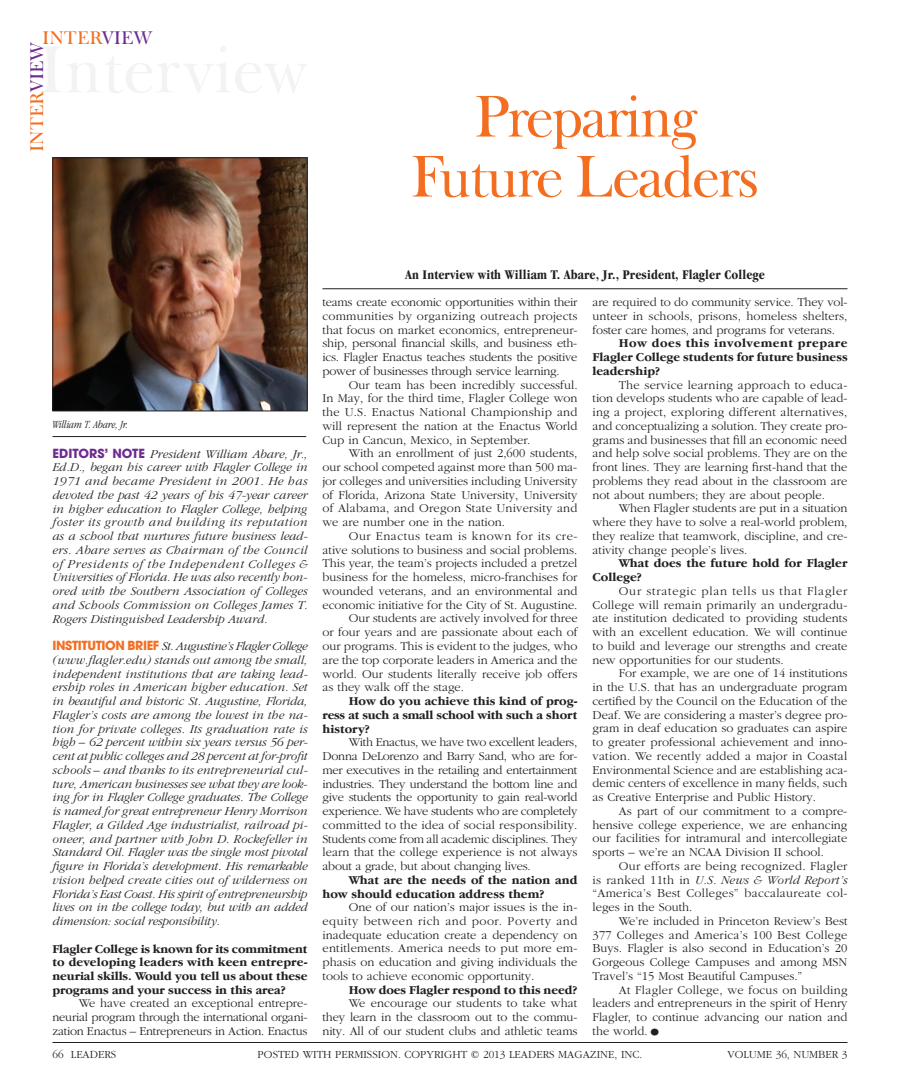
<style>
.page{position:relative;width:900px;height:1080px;background:#fff}
.page>*{position:absolute;margin:0;border:0;box-sizing:border-box;transform-origin:0 0}
.t1{font:60px/60px "Frys Baskerville BT";letter-spacing:-.04em;color:#f36e21;text-align:center}
.t2{font:18.75px "Frys Baskerville BT";color:#f36e21}
.t3{font:700 condensed 13.75px "Garamond";letter-spacing:.01em;color:#231f20}
.t4{font:300 12.5px/13.8px "Garamond";color:#231f20;text-align:justify}
.t5{font:italic 300 12.5px/13.8px "Garamond";color:#231f20;text-align:justify}
.t6{font:700 12.5px/13.8px "Garamond IT Cby BT";color:#231f20;text-align:justify}
.t7{font:300 12.5px "Garamond";letter-spacing:.04em;color:#231f20}
.t8{font:300 11.25px "Garamond";color:#231f20}
.t9{font:italic 300 condensed 11.25px "Garamond";color:#231f20}
.s1{color:#6e2c91}
.s2{font-family:"Avant Garde";font-weight:700;font-style:normal;color:#6e2c91}
.s3{font-family:"Avant Garde";font-weight:700;font-style:normal;color:#f36e21}
.s4{font-style:italic}
.s5{font-size:22.5px}
</style>
<div class="page">
<img style="left:54px;top:160px;width:252px;height:249px">
<div style="left:52px;top:158px;width:256px;height:253px;border:1px solid #231f20"></div>
<hr style="left:52px;top:436px;width:254px;height:1px;background:#231f20">
<hr style="left:322px;top:288px;width:526px;height:1px;background:#231f20">
<hr style="left:52px;top:1042px;width:796px;height:1px;background:#231f20">
<h2 class="t2" style="left:42px;top:26px;width:112px">INTER<span class="s1">VIEW</span></h2>
<h2 class="t2" style="left:25px;top:152px;width:112px;rotate:-90deg">INTER<span class="s1">VIEW</span></h2>
<h1 class="t1" style="left:410px;top:85px;width:351px">Preparing<br>Future Leaders</h1>
<p class="t9" style="left:52px;top:418px;width:77px">William T. Abare, Jr.</p>
<p class="t5" style="left:52px;top:447px;width:257px"><span class="s2">EDITORS’ NOTE</span> President William Abare, Jr., Ed.D., began his career with Flagler College in 1971 and became President in 2001. He has devoted the past 42 years of his 47-year career in higher education to Flagler College, helping foster its growth and building its reputation as a school that nurtures future business lead&shy;ers. Abare serves as Chairman of the Council of Presidents of the Independent Colleges &amp; Universities of Florida. He was also recently hon&shy;ored with the Southern Association of Colleges and Schools Commission on Colleges James T.<br>Rogers Distinguished Leadership Award.</p>
<p class="t5" style="left:52px;top:639px;width:257px"><span class="s3">INSTITUTION BRIEF</span> St. Augustine’s Flagler College (www.flagler.edu) stands out among the small, independent institutions that are taking lead&shy;ership roles in American higher education. Set in beautiful and historic St. Augustine, Florida, Flagler’s costs are among the lowest in the na&shy;tion for private colleges. Its graduation rate is high – 62 percent within six years versus 56 per&shy;cent at public colleges and 28 percent at for-profit schools – and thanks to its entrepreneurial cul&shy;ture, American businesses see what they are look&shy;ing for in Flagler College graduates. The College is named for great entrepreneur Henry Morrison Flagler, a Gilded Age industrialist, railroad pi&shy;oneer, and partner with John D. Rockefeller in Standard Oil. Flagler was the single most pivotal figure in Florida’s development. His remarkable vision helped create cities out of wilderness on Florida’s East Coast. His spirit of entrepreneurship lives on in the college today, but with an added dimension: social responsibility.</p>
<p class="t6" style="left:52px;top:942px;width:257px">Flagler College is known for its commitment to developing leaders with keen entrepre&shy;neurial skills. Would you tell us about these programs and your success in this area?</p>
<p class="t4" style="left:52px;top:997px;width:257px;text-indent:26px">We have created an exceptional entrepre&shy;neurial program through the international organi&shy;zation Enactus – Entrepreneurs in Action. Enactus</p>
<p class="t3" style="left:405px;top:267px;width:361px">An Interview with William T. Abare, Jr., President, Flagler College</p>
<p class="t4" style="left:322px;top:296px;width:257px">teams create economic opportunities within their communities by organizing outreach projects that focus on market economics, entrepreneur&shy;ship, personal financial skills, and business eth&shy;ics. Flagler Enactus teaches students the positive power of businesses through service learning.</p>
<p class="t4" style="left:322px;top:378px;width:257px;text-indent:26px">Our team has been incredibly successful.<br>In May, for the third time, Flagler College won the U.S. Enactus National Championship and will represent the nation at the Enactus World Cup in Cancun, Mexico, in September.</p>
<p class="t4" style="left:322px;top:447px;width:257px;text-indent:26px">With an enrollment of just 2,600 students, our school competed against more than 500 ma&shy;jor colleges and universities including University of Florida, Arizona State University, University of Alabama, and Oregon State University and we are number one in the nation.</p>
<p class="t7" style="left:349px;top:529px;width:230px">Our Enactus team is known for its cre-</p>
<p class="t4" style="left:322px;top:543px;width:256px">ative solutions to business and social problems.</p>
<p class="t4" style="left:322px;top:557px;width:257px">This year, the team’s projects included a pretzel</p>
<p class="t4" style="left:322px;top:571px;width:257px">business for the homeless, micro-franchises for</p>
<p class="t4" style="left:322px;top:584px;width:257px">wounded veterans, and an environmental and</p>
<p class="t4" style="left:322px;top:598px;width:256px">economic initiative for the City of St. Augustine.</p>
<p class="t4" style="left:349px;top:612px;width:230px">Our students are actively involved for three</p>
<p class="t4" style="left:322px;top:626px;width:257px">or four years and are passionate about each of</p>
<p class="t4" style="left:322px;top:639px;width:256px">our programs. This is evident to the judges, who</p>
<p class="t4" style="left:322px;top:653px;width:256px">are the top corporate leaders in America and the</p>
<p class="t4" style="left:322px;top:667px;width:256px">world. Our students literally receive job offers</p>
<p class="t4" style="left:322px;top:681px;width:143px">as they walk off the stage.</p>
<p class="t6" style="left:322px;top:694px;width:257px;text-indent:26px">How do you achieve this kind of prog&shy;ress at such a small school with such a short history?</p>
<p class="t4" style="left:322px;top:736px;width:257px;text-indent:26px">With Enactus, we have two excellent leaders, Donna DeLorenzo and Barry Sand, who are for&shy;mer executives in the retailing and entertainment industries. They understand the bottom line and give students the opportunity to gain real-world experience. We have students who are completely committed to the idea of social responsibility.<br>Students come from all academic disciplines. They learn that the college experience is not always about a grade, but about changing lives.</p>
<p class="t6" style="left:322px;top:873px;width:256px;text-indent:26px">What are the needs of the nation and how should education address them?</p>
<p class="t4" style="left:322px;top:901px;width:256px;text-indent:26px">One of our nation’s major issues is the in&shy;equity between rich and poor. Poverty and inadequate education create a dependency on entitlements. America needs to put more em&shy;phasis on education and giving individuals the tools to achieve economic opportunity.</p>
<p class="t6" style="left:349px;top:983px;width:230px">How does Flagler respond to this need?</p>
<p class="t4" style="left:322px;top:997px;width:256px;text-indent:26px">We encourage our students to take what they learn in the classroom out to the commu&shy;nity. All of our student clubs and athletic teams</p>
<p class="t4" style="left:592px;top:296px;width:257px">are required to do community service. They vol&shy;unteer in schools, prisons, homeless shelters, foster care homes, and programs for veterans.</p>
<p class="t6" style="left:592px;top:337px;width:257px;text-indent:26px">How does this involvement prepare Flagler College students for future business leadership?</p>
<p class="t4" style="left:592px;top:378px;width:257px;text-indent:26px">The service learning approach to educa&shy;tion develops students who are capable of lead&shy;ing a project, exploring different alternatives, and conceptualizing a solution. They create pro&shy;grams and businesses that fill an economic need and help solve social problems. They are on the front lines. They are learning first-hand that the problems they read about in the classroom are not about numbers; they are about people.</p>
<p class="t4" style="left:592px;top:502px;width:257px;text-indent:26px">When Flagler students are put in a situation where they have to solve a real-world problem, they realize that teamwork, discipline, and cre&shy;ativity change people’s lives.</p>
<p class="t6" style="left:592px;top:557px;width:257px;text-indent:26px">What does the future hold for Flagler<br>College?</p>
<p class="t4" style="left:592px;top:584px;width:257px;text-indent:26px">Our strategic plan tells us that Flagler College will remain primarily an undergradu&shy;ate institution dedicated to providing students with an excellent education. We will continue to build and leverage our strengths and create new opportunities for our students.</p>
<p class="t4" style="left:592px;top:667px;width:257px;text-indent:26px">For example, we are one of 14 institutions in the U.S. that has an undergraduate program certified by the Council on the Education of the Deaf. We are considering a master’s degree pro&shy;gram in deaf education so graduates can aspire to greater professional achievement and inno&shy;vation. We recently added a major in Coastal Environmental Science and are establishing aca&shy;demic centers of excellence in many fields, such as Creative Enterprise and Public History.</p>
<p class="t4" style="left:592px;top:804px;width:256px;text-indent:26px">As part of our commitment to a compre&shy;hensive college experience, we are enhancing our facilities for intramural and intercollegiate sports – we’re an NCAA Division II school.</p>
<p class="t4" style="left:592px;top:859px;width:257px;text-indent:26px">Our efforts are being recognized. Flagler is ranked 11th in <span class="s4">U.S. News &amp; World Report’s </span>“America’s Best Colleges” baccalaureate col&shy;leges in the South.</p>
<p class="t4" style="left:592px;top:914px;width:256px;text-indent:26px">We’re included in Princeton Review’s Best 377 Colleges and America’s 100 Best College Buys. Flagler is also second in Education’s 20<br>Gorgeous College Campuses and among MSN Travel’s “15 Most Beautiful Campuses.”</p>
<p class="t4" style="left:592px;top:983px;width:257px;text-indent:26px">At Flagler College, we focus on building leaders and entrepreneurs in the spirit of Henry Flagler, to continue advancing our nation and the world.<span class="s5">•</span></p>
<p class="t8" style="left:52px;top:1048px;width:65px">66 LEADERS</p>
<p class="t8" style="left:258px;top:1048px;width:386px">POSTED WITH PERMISSION. COPYRIGHT © 2013 LEADERS MAGAZINE, INC.</p>
<p class="t8" style="left:728px;top:1048px;width:121px">VOLUME 36, NUMBER 3</p>
</div>
